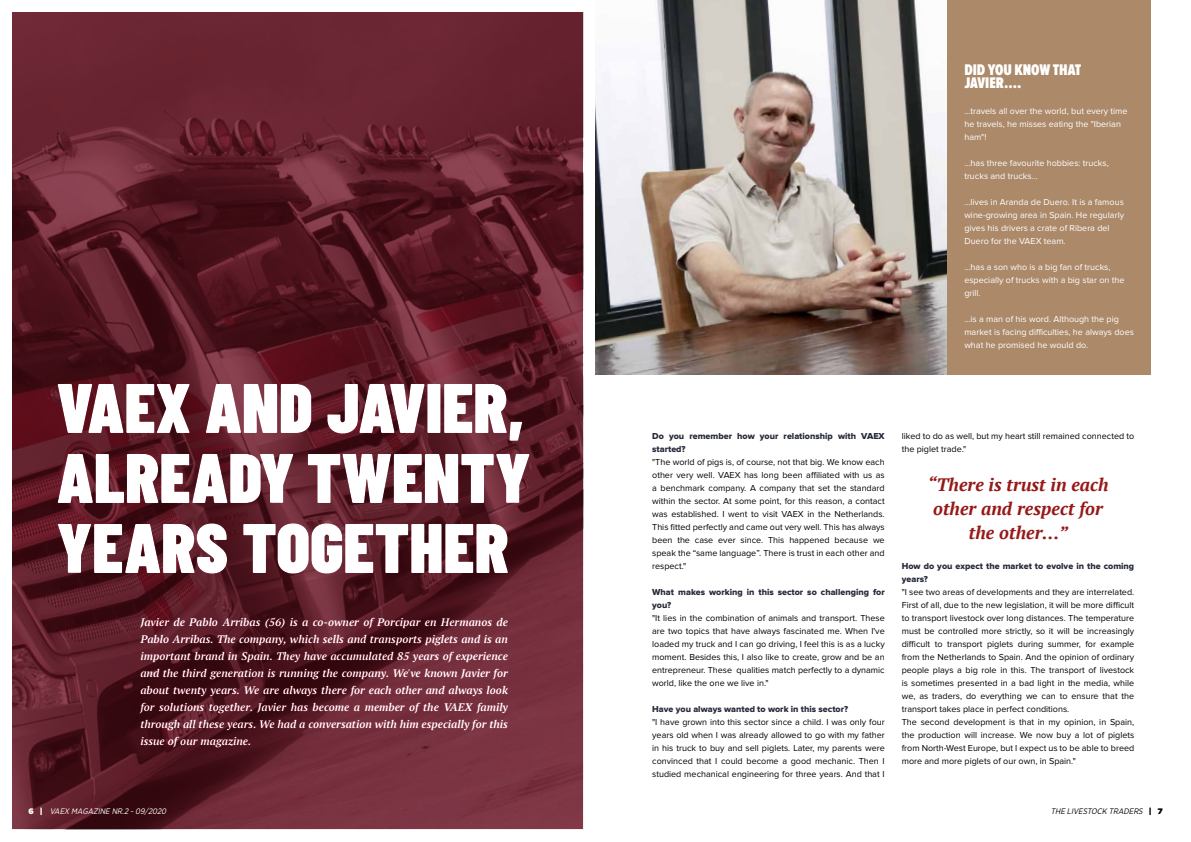
<style>
.page{position:relative;width:1191px;height:842px;background:#fff}
.page>*{position:absolute;margin:0;border:0;box-sizing:border-box;transform-origin:0 0}
.t1{font:900 70px/70px "Barlow Condensed";color:#fff;text-align:justify}
.t2{font:italic 700 18px/24px "PT Serif";color:#961918;text-align:center}
.t3{font:900 16px/13px "Proxima Nova Ex Cn";color:#fff}
.t4{font:italic 700 11px/17px "PT Serif";color:#fff;text-align:justify}
.t5{font:9px/13px "Proxima Nova";color:#000;text-align:justify}
.t6{font:9px/13px "Proxima Nova";color:#fff}
.t7{font:9px/13px "Proxima Nova Extrabld";color:#252839}
.t8{font:italic 8px "Gotham Narrow";color:#fff}
.t9{font:italic 8px "Gotham Narrow";color:#000}
.s1{font-family:"Gotham";font-weight:900;font-style:normal}
</style>
<div class="page">
<img style="left:595px;top:0;width:352px;height:374px">
<div style="left:947px;top:0;width:203px;height:374px;background:#ac8969"></div>
<svg style="left:12px;top:13px;width:571px;height:816px;background:#5d1e2a"></svg>
<h1 class="t1" style="left:57px;top:371px;width:475px">VAEX AND JAVIER, ALREADY TWENTY YEARS TOGETHER</h1>
<p class="t4" style="left:140px;top:614px;width:369px">Javier de Pablo Arribas (56) is a co-owner of Porcipar en Hermanos de Pablo Arribas. The company, which sells and transports piglets and is an important brand in Spain. They have accumulated 85 years of experience and the third generation is running the company. We've known Javier for about twenty years. We are always there for each other and always look for solutions together. Javier has become a member of the VAEX family through all these years. We had a conversation with him especially for this issue of our magazine.</p>
<h3 class="t3" style="left:964px;top:64px;width:119px">DID YOU KNOW THAT<br>JAVIER....</h3>
<p class="t6" style="left:964px;top:105px;width:165px">...travels all over the world, but every time he travels, he misses eating the "Iberian ham"!</p>
<p class="t6" style="left:964px;top:157px;width:146px">...has three favourite hobbies: trucks, trucks and trucks...</p>
<p class="t6" style="left:964px;top:196px;width:161px">…lives in Aranda de Duero. It is a famous wine-growing area in Spain. He regularly gives his drivers a crate of Ribera del Duero for the VAEX team.</p>
<p class="t6" style="left:964px;top:261px;width:162px">...has a son who is a big fan of trucks, especially of trucks with a big star on the grill.</p>
<p class="t6" style="left:964px;top:313px;width:171px">...is a man of his word. Although the pig market is facing difficulties, he always does what he promised he would do.</p>
<p class="t7" style="left:652px;top:430px;width:234px">Do you remember how your relationship with VAEX started?</p>
<p class="t5" style="left:652px;top:456px;width:234px">"The world of pigs is, of course, not that big. We know each other very well. VAEX has long been affiliated with us as a benchmark company. A company that set the standard within the sector. At some point, for this reason, a contact was established. I went to visit VAEX in the Netherlands.<br>This fitted perfectly and came out very well. This has always been the case ever since. This happened because we speak the “same language”. There is trust in each other and respect."</p>
<p class="t7" style="left:652px;top:586px;width:234px">What makes working in this sector so challenging for you?</p>
<p class="t5" style="left:652px;top:612px;width:234px">"It lies in the combination of animals and transport. These are two topics that have always fascinated me. When I've loaded my truck and I can go driving, I feel this is as a lucky moment. Besides this, I also like to create, grow and be an entrepreneur. These qualities match perfectly to a dynamic world, like the one we live in."</p>
<p class="t7" style="left:652px;top:703px;width:197px">Have you always wanted to work in this sector?</p>
<p class="t5" style="left:652px;top:716px;width:234px">"I have grown into this sector since a child. I was only four years old when I was already allowed to go with my father in his truck to buy and sell piglets. Later, my parents were convinced that I could become a good mechanic. Then I studied mechanical engineering for three years. And that I</p>
<p class="t5" style="left:901px;top:430px;width:234px">liked to do as well, but my heart still remained connected to the piglet trade."</p>
<h2 class="t2" style="left:927px;top:472px;width:183px">“There is trust in each other and respect for the other…”</h2>
<p class="t7" style="left:901px;top:560px;width:234px">How do you expect the market to evolve in the coming years?</p>
<p class="t5" style="left:901px;top:586px;width:234px;text-align:left">"I see two areas of developments and they are interrelated.<br>First of all, due to the new legislation, it will be more difficult to transport livestock over long distances. The temperature must be controlled more strictly, so it will be increasingly difficult to transport piglets during summer, for example from the Netherlands to Spain. And the opinion of ordinary people plays a big role in this. The transport of livestock is sometimes presented in a bad light in the media, while we, as traders, do everything we can to ensure that the transport takes place in perfect conditions.<br>The second development is that in my opinion, in Spain, the production will increase. We now buy a lot of piglets from North-West Europe, but I expect us to be able to breed more and more piglets of our own, in Spain."</p>
<p class="t8" style="left:28px;top:806px;width:141px"><span class="s1">6 |</span> VAEX MAGAZINE NR.2 -09/2020</p>
<p class="t9" style="left:1050px;top:806px;width:113px">THE LIVESTOCK TRADERS <span class="s1">| 7</span></p>
</div>
